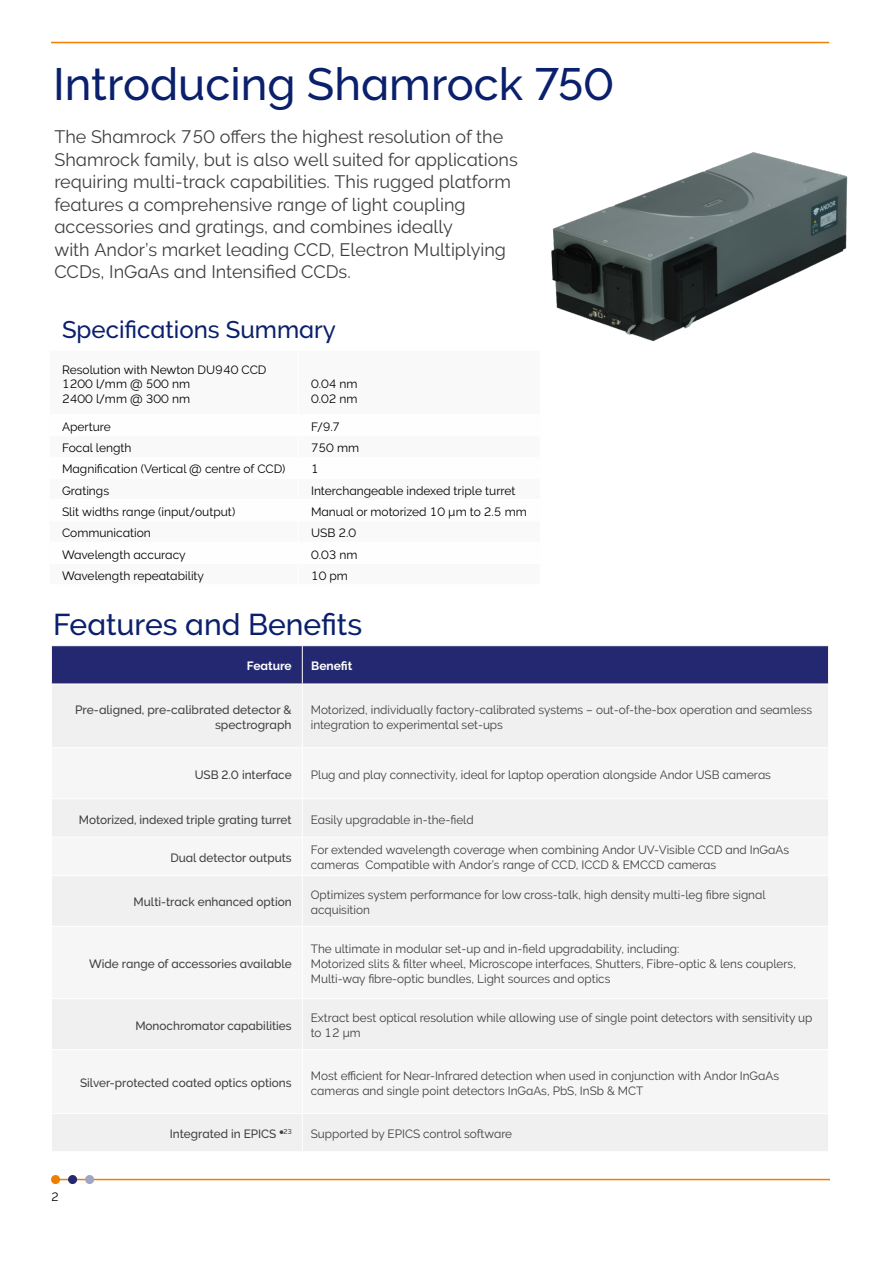
<style>
.page{position:relative;width:893px;height:1263px;background:#fff}
.page>*{position:absolute;margin:0;border:0;box-sizing:border-box;transform-origin:0 0}
.t1{font:45.15px "Oxford Raleway Medium";color:#0b206c}
.t2{font:30px "Oxford Raleway Medium";color:#0b206c}
.t3{font:24px "Oxford Raleway Medium";color:#0b206c}
.t4{font:18px/22.5px "Oxford Raleway Regular";color:#3f3f3e}
.t5{font:12px/15px "Oxford Raleway Regular";color:#3f3f3e}
.t6{font:12px/14.4px "Oxford Raleway Regular";color:#000}
.t7{font:12px/14.4px "Oxford Raleway Medium";color:#3f3f3e;text-align:right}
.t8{font:12px "Oxford Raleway Bold";color:#fff}
</style>
<div class="page">
<hr style="left:58px;top:1179px;width:771px;height:1px;background:#f07f00">
<div style="left:52px;top:1176px;width:7px;height:7px;background:#f07f00;border-radius:50%"></div>
<div style="left:51px;top:1175px;width:9px;height:9px;border:2px solid #f07f00;border-radius:50%"></div>
<div style="left:86px;top:1176px;width:7px;height:7px;background:#a1a5c4;border-radius:50%"></div>
<div style="left:85px;top:1175px;width:9px;height:9px;border:2px solid #a1a5c4;border-radius:50%"></div>
<div style="left:69px;top:1176px;width:7px;height:7px;background:#232870;border-radius:50%"></div>
<div style="left:68px;top:1175px;width:9px;height:9px;border:2px solid #232870;border-radius:50%"></div>
<hr style="left:51px;top:42px;width:778px;height:1px;background:#f07f00">
<div style="left:52px;top:646px;width:776px;height:38px;background:#232870"></div>
<div style="left:52px;top:685px;width:776px;height:466px;background:#f0f0f0"></div>
<div style="left:52px;top:748px;width:776px;height:365px;background:#f6f6f6"></div>
<hr style="left:302px;top:646px;width:1px;height:38px;background:#fff">
<hr style="left:302px;top:684px;width:1px;height:63px;background:#fff">
<hr style="left:302px;top:748px;width:1px;height:50px;background:#fff">
<hr style="left:302px;top:799px;width:1px;height:38px;background:#fff">
<hr style="left:302px;top:837px;width:1px;height:38px;background:#fff">
<hr style="left:302px;top:876px;width:1px;height:50px;background:#fff">
<hr style="left:51px;top:747px;width:251px;height:1px;background:#fff">
<hr style="left:51px;top:798px;width:251px;height:1px;background:#fff">
<hr style="left:51px;top:837px;width:251px;height:1px;background:#fff">
<hr style="left:51px;top:875px;width:251px;height:1px;background:#fff">
<hr style="left:302px;top:747px;width:527px;height:1px;background:#fff">
<hr style="left:302px;top:798px;width:527px;height:1px;background:#fff">
<hr style="left:302px;top:837px;width:527px;height:1px;background:#fff">
<hr style="left:302px;top:875px;width:527px;height:1px;background:#fff">
<hr style="left:303px;top:926px;width:526px;height:1px;background:#fff">
<hr style="left:51px;top:1049px;width:251px;height:1px;background:#fff">
<hr style="left:51px;top:1113px;width:251px;height:1px;background:#fff">
<hr style="left:302px;top:999px;width:1px;height:50px;background:#fff">
<hr style="left:302px;top:1050px;width:1px;height:63px;background:#fff">
<hr style="left:302px;top:1114px;width:1px;height:37px;background:#fff">
<hr style="left:303px;top:998px;width:526px;height:1px;background:#fff">
<hr style="left:302px;top:1049px;width:527px;height:1px;background:#fff">
<hr style="left:302px;top:1113px;width:527px;height:1px;background:#fff">
<hr style="left:51px;top:926px;width:252px;height:1px;background:#fff">
<hr style="left:302px;top:927px;width:1px;height:71px;background:#fff">
<hr style="left:51px;top:998px;width:252px;height:1px;background:#fff">
<img style="left:551px;top:152px;width:296px;height:190px">
<h1 class="t1" style="left:53px;top:58px;width:563px">Introducing Shamrock 750</h1>
<p class="t4" style="left:54px;top:126px;width:465px">The Shamrock 750 offers the highest resolution of the Shamrock family, but is also well suited for applications requiring multi-track capabilities. This rugged platform features a comprehensive range of light coupling accessories and gratings, and combines ideally<br>with Andor’s market leading CCD, Electron Multiplying CCDs, InGaAs and Intensified CCDs.</p>
<h3 class="t3" style="left:62px;top:316px;width:276px">Specifications Summary</h3>
<p class="t6" style="left:62px;top:362px;width:206px">Resolution with Newton DU940 CCD<br>1200 l/mm @ 500 nm<br>2400 l/mm @ 300 nm</p>
<p class="t6" style="left:311px;top:377px;width:48px">0.04 nm<br>0.02 nm</p>
<p class="t6" style="left:62px;top:419px;width:50px">Aperture</p>
<p class="t6" style="left:311px;top:419px;width:31px">F/9.7</p>
<p class="t6" style="left:62px;top:441px;width:71px">Focal length</p>
<p class="t6" style="left:311px;top:441px;width:50px">750 mm</p>
<p class="t6" style="left:62px;top:462px;width:225px">Magnification (Vertical @ centre of CCD)</p>
<p class="t6" style="left:311px;top:462px;width:9px">1</p>
<p class="t6" style="left:62px;top:483px;width:49px">Gratings</p>
<p class="t6" style="left:311px;top:483px;width:206px">Interchangeable indexed triple turret</p>
<p class="t6" style="left:62px;top:505px;width:175px">Slit widths range (input/output)</p>
<p class="t6" style="left:311px;top:505px;width:217px">Manual or motorized 10 µm to 2.5 mm</p>
<p class="t6" style="left:62px;top:526px;width:90px">Communication</p>
<p class="t6" style="left:311px;top:526px;width:47px">USB 2.0</p>
<p class="t6" style="left:62px;top:547px;width:125px">Wavelength accuracy</p>
<p class="t6" style="left:311px;top:547px;width:48px">0.03 nm</p>
<p class="t6" style="left:62px;top:568px;width:144px">Wavelength repeatability</p>
<p class="t6" style="left:311px;top:568px;width:38px">10 pm</p>
<h2 class="t2" style="left:53px;top:607px;width:311px">Features and Benefits</h2>
<p class="t8" style="left:247px;top:659px;width:46px">Feature</p>
<p class="t8" style="left:311px;top:659px;width:43px">Benefit</p>
<p class="t7" style="left:75px;top:703px;width:218px">Pre-aligned, pre-calibrated detector &amp; spectrograph</p>
<p class="t5" style="left:311px;top:702px;width:503px">Motorized, individually factory-calibrated systems – out-of-the-box operation and seamless integration to experimental set-ups</p>
<p class="t7" style="left:195px;top:767px;width:98px">USB 2.0 interface</p>
<p class="t5" style="left:311px;top:767px;width:462px">Plug and play connectivity, ideal for laptop operation alongside Andor USB cameras</p>
<p class="t7" style="left:79px;top:812px;width:214px">Motorized, indexed triple grating turret</p>
<p class="t5" style="left:311px;top:812px;width:164px">Easily upgradable in-the-field</p>
<p class="t7" style="left:170px;top:850px;width:123px">Dual detector outputs</p>
<p class="t5" style="left:311px;top:843px;width:480px">For extended wavelength coverage when combining Andor UV-Visible CCD and InGaAs cameras Compatible with Andor’s range of CCD, ICCD &amp; EMCCD cameras</p>
<p class="t7" style="left:134px;top:895px;width:160px">Multi-track enhanced option</p>
<p class="t5" style="left:311px;top:887px;width:456px">Optimizes system performance for low cross-talk, high density multi-leg fibre signal acquisition</p>
<p class="t7" style="left:89px;top:957px;width:204px">Wide range of accessories available</p>
<p class="t5" style="left:311px;top:941px;width:487px">The ultimate in modular set-up and in-field upgradability, including:<br>Motorized slits &amp; filter wheel, Microscope interfaces, Shutters, Fibre-optic &amp; lens couplers,<br>Multi-way fibre-optic bundles, Light sources and optics</p>
<p class="t6" style="left:51px;top:1189px;width:9px">2</p>
<p class="t7" style="left:135px;top:1018px;width:158px">Monochromator capabilities</p>
<p class="t5" style="left:311px;top:1010px;width:503px">Extract best optical resolution while allowing use of single point detectors with sensitivity up to 12 μm</p>
<p class="t7" style="left:80px;top:1076px;width:213px">Silver-protected coated optics options</p>
<p class="t5" style="left:311px;top:1068px;width:470px">Most efficient for Near-Infrared detection when used in conjunction with Andor InGaAs cameras and single point detectors InGaAs, PbS, InSb &amp; MCT</p>
<p class="t7" style="left:170px;top:1127px;width:123px">Integrated in EPICS <sup>•23</sup></p>
<p class="t5" style="left:311px;top:1126px;width:203px">Supported by EPICS control software</p>
</div>
